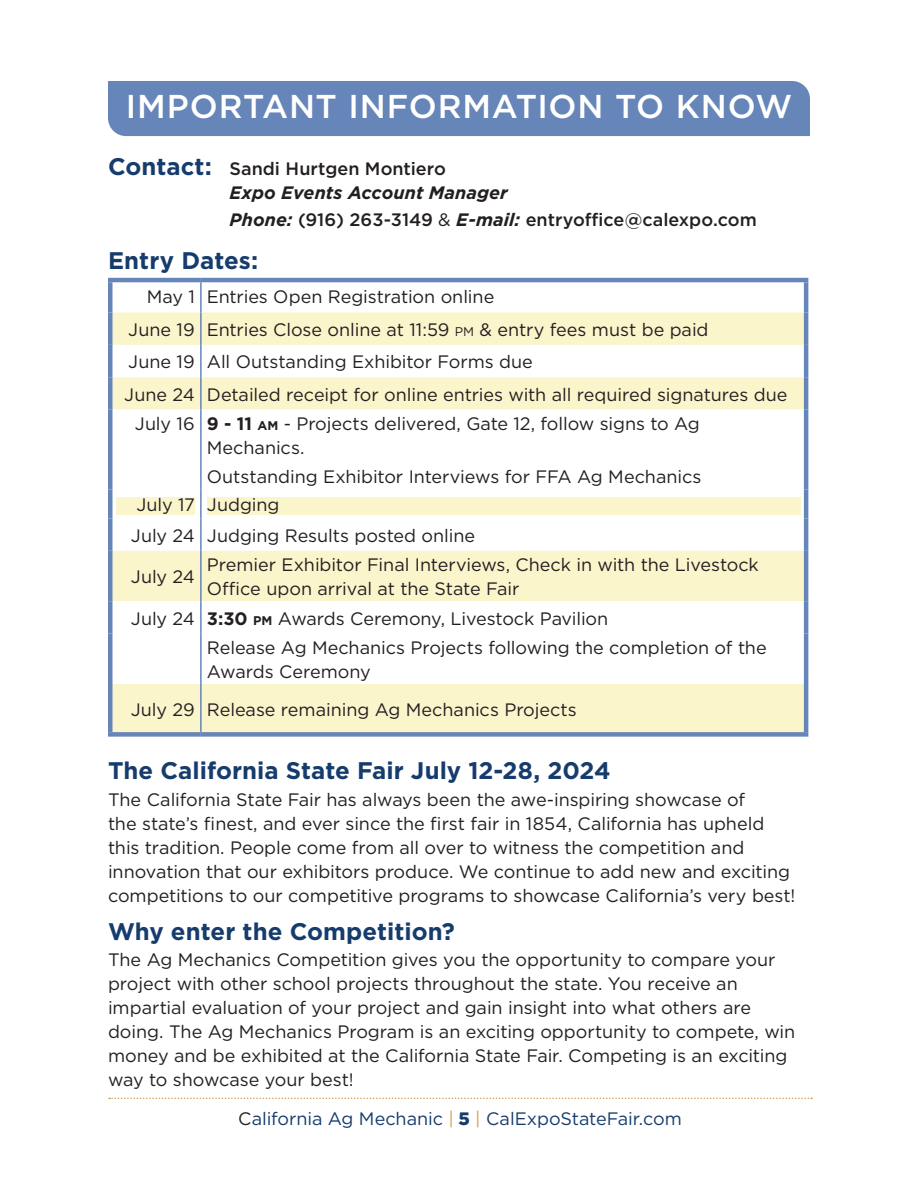
<style>
.page{position:relative;width:918px;height:1188px;background:#fff}
.page>*{position:absolute;margin:0;border:0;box-sizing:border-box;transform-origin:0 0}
.t1{font:500 33px "Gotham";letter-spacing:.025em;color:#fff}
.subheader{font:700 24px "Gotham";color:#163c6d}
.Body_Text{font:18px/24px "Gotham";letter-spacing:-.005em;color:#231f20}
.subheader-2{font:italic 700 18px/24px "Gotham";color:#231f20}
.Body_Text-2{font:500 18px "Gotham";color:#231f20}
.t2{font:18px "Gotham";letter-spacing:-.005em;color:#163c6d}
.s1{font-style:normal;font-size:24px;color:#163c6d}
.s2{font-weight:500;font-style:normal}
.s3{font-weight:700;font-style:italic}
.s4{font-weight:400}
.s5{font-size:12.6px}
.s6{font-style:inherit}
.s7{font-weight:700}
.s8{font-weight:700;font-size:12.6px}
.s9{color:#231f20}
.s10{color:#cfa052}
.s11{font-weight:900}
</style>
<div class="page">
<svg style="left:109px;top:1098px;width:703px;height:1px"></svg>
<svg style="left:112px;top:312px;width:692px;height:98px;fill:#fbf5cc"></svg>
<svg style="left:112px;top:410px;width:692px;height:274px"></svg>
<div style="left:112px;top:684px;width:692px;height:48px;background:#fbf5cc"></div>
<hr style="left:200px;top:282px;width:2px;height:30px;background:#6685b8">
<hr style="left:200px;top:312px;width:2px;height:33px;background:#6685b8">
<hr style="left:200px;top:345px;width:2px;height:32px;background:#6685b8">
<hr style="left:200px;top:377px;width:2px;height:33px;background:#6685b8">
<hr style="left:200px;top:410px;width:2px;height:79px;background:#6685b8">
<hr style="left:200px;top:489px;width:2px;height:29px;background:#6685b8">
<hr style="left:200px;top:518px;width:2px;height:33px;background:#6685b8">
<hr style="left:200px;top:551px;width:2px;height:50px;background:#6685b8">
<hr style="left:200px;top:601px;width:2px;height:33px;background:#6685b8">
<hr style="left:200px;top:634px;width:2px;height:50px;background:#6685b8">
<hr style="left:200px;top:684px;width:2px;height:48px;background:#6685b8">
<hr style="left:108px;top:278px;width:93px;height:4px;background:#6685b8">
<hr style="left:108px;top:282px;width:4px;height:30px;background:#6685b8">
<hr style="left:201px;top:278px;width:607px;height:4px;background:#6685b8">
<hr style="left:804px;top:282px;width:4px;height:30px;background:#6685b8">
<hr style="left:108px;top:312px;width:4px;height:33px;background:#6685b8">
<hr style="left:804px;top:312px;width:4px;height:33px;background:#6685b8">
<hr style="left:108px;top:345px;width:4px;height:32px;background:#6685b8">
<hr style="left:804px;top:345px;width:4px;height:32px;background:#6685b8">
<hr style="left:108px;top:377px;width:4px;height:33px;background:#6685b8">
<hr style="left:804px;top:377px;width:4px;height:33px;background:#6685b8">
<hr style="left:108px;top:410px;width:4px;height:79px;background:#6685b8">
<hr style="left:804px;top:410px;width:4px;height:79px;background:#6685b8">
<hr style="left:108px;top:489px;width:4px;height:29px;background:#6685b8">
<hr style="left:804px;top:489px;width:4px;height:29px;background:#6685b8">
<hr style="left:108px;top:518px;width:4px;height:33px;background:#6685b8">
<hr style="left:804px;top:518px;width:4px;height:33px;background:#6685b8">
<hr style="left:108px;top:551px;width:4px;height:50px;background:#6685b8">
<hr style="left:804px;top:551px;width:4px;height:50px;background:#6685b8">
<hr style="left:108px;top:601px;width:4px;height:33px;background:#6685b8">
<hr style="left:804px;top:601px;width:4px;height:33px;background:#6685b8">
<hr style="left:108px;top:634px;width:4px;height:50px;background:#6685b8">
<hr style="left:804px;top:634px;width:4px;height:50px;background:#6685b8">
<hr style="left:108px;top:684px;width:4px;height:48px;background:#6685b8">
<hr style="left:804px;top:684px;width:4px;height:48px;background:#6685b8">
<div style="left:108px;top:732px;width:93px;height:5px;background:#6685b8"></div>
<div style="left:201px;top:732px;width:607px;height:5px;background:#6685b8"></div>
<div style="left:116px;top:497px;width:79px;height:18px;background:#fbf5cc"></div>
<div style="left:207px;top:497px;width:593px;height:18px;background:#fbf5cc"></div>
<div style="left:108px;top:81px;width:702px;height:55px;background:#6685b8"></div>
<p class="t1" style="left:126px;top:85px;width:668px">IMPORTANT INFORMATION TO KNOW</p>
<p class="subheader-2" style="left:230px;top:157px;width:280px;text-indent:-122px"><span class="s1">Contact:</span> <span class="s2">Sandi Hurtgen Montiero<br></span>Expo Events Account Manager</p>
<p class="Body_Text-2" style="left:230px;top:208px;width:529px"><span class="s3">Phone:</span> (916) 263-3149 <span class="s4">&amp;</span> <span class="s3">E-mail:</span> entryoffice@calexpo.com</p>
<p class="subheader" style="left:108px;top:245px;width:152px">Entry Dates:</p>
<p class="Body_Text" style="left:147px;top:285px;width:50px">May 1</p>
<p class="Body_Text" style="left:207px;top:285px;width:289px">Entries Open Registration online</p>
<p class="Body_Text" style="left:128px;top:317px;width:68px">June 19</p>
<p class="Body_Text" style="left:207px;top:317px;width:503px">Entries Close online at 11:59 <span class="s5">pm</span> <span class="s6">&amp;</span> entry fees must be paid</p>
<p class="Body_Text" style="left:128px;top:349px;width:68px">June 19</p>
<p class="Body_Text" style="left:207px;top:349px;width:328px">All Outstanding Exhibitor Forms due</p>
<p class="Body_Text" style="left:124px;top:382px;width:72px">June 24</p>
<p class="Body_Text" style="left:207px;top:382px;width:582px">Detailed receipt for online entries with all required signatures due</p>
<p class="Body_Text" style="left:135px;top:411px;width:61px">July 16</p>
<p class="Body_Text" style="left:207px;top:411px;width:495px"><span class="s7">9 - 11</span> <span class="s8">AM</span> - Projects delivered, Gate 12, follow signs to Ag<br>Mechanics.</p>
<p class="Body_Text" style="left:207px;top:465px;width:496px">Outstanding Exhibitor Interviews for FFA Ag Mechanics</p>
<p class="Body_Text" style="left:136px;top:492px;width:60px">July 17</p>
<p class="Body_Text" style="left:207px;top:492px;width:74px">Judging</p>
<p class="Body_Text" style="left:131px;top:523px;width:65px">July 24</p>
<p class="Body_Text" style="left:207px;top:523px;width:270px">Judging Results posted online</p>
<p class="Body_Text" style="left:131px;top:564px;width:65px">July 24</p>
<p class="Body_Text" style="left:207px;top:552px;width:553px">Premier Exhibitor Final Interviews, Check in with the Livestock<br>Office upon arrival at the State Fair</p>
<p class="Body_Text" style="left:131px;top:606px;width:65px">July 24</p>
<p class="Body_Text" style="left:207px;top:606px;width:403px"><span class="s7">3:30</span> <span class="s8">PM</span> Awards Ceremony, Livestock Pavilion</p>
<p class="Body_Text" style="left:207px;top:635px;width:561px">Release Ag Mechanics Projects following the completion of the<br>Awards Ceremony</p>
<p class="Body_Text" style="left:131px;top:698px;width:66px">July 29</p>
<p class="Body_Text" style="left:207px;top:698px;width:372px">Release remaining Ag Mechanics Projects</p>
<p class="subheader" style="left:108px;top:755px;width:504px">The California State Fair July 12-28, 2024</p>
<p class="Body_Text" style="left:108px;top:787px;width:689px">The California State Fair has always been the awe-inspiring showcase of<br>the state’s finest, and ever since the first fair in 1854, California has upheld this tradition. People come from all over to witness the competition and innovation that our exhibitors produce. We continue to add new and exciting competitions to our competitive programs to showcase California’s very best!</p>
<p class="subheader" style="left:108px;top:915px;width:348px">Why enter the Competition?</p>
<p class="Body_Text" style="left:108px;top:948px;width:689px">The Ag Mechanics Competition gives you the opportunity to compare your project with other school projects throughout the state. You receive an impartial evaluation of your project and gain insight into what others are doing. The Ag Mechanics Program is an exciting opportunity to compete, win money and be exhibited at the California State Fair. Competing is an exciting way to showcase your best!</p>
<p class="t2" style="left:238px;top:1107px;width:445px"><span class="s9">C</span>alifornia Ag Mechanic <span class="s10">|</span> <span class="s11">5</span> <span class="s10">|</span> CalExpoStateFair.com</p>
</div>
